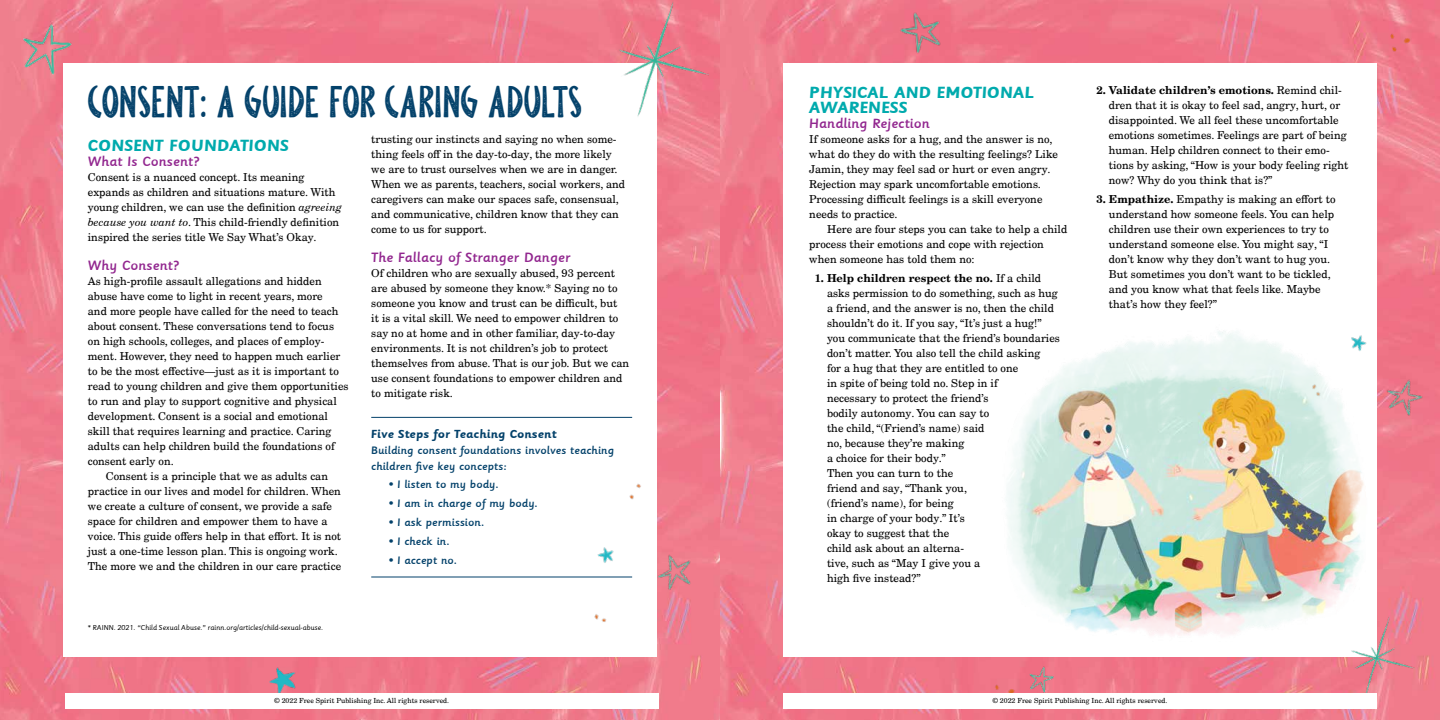
<style>
.page{position:relative;width:1440px;height:720px;background:#fff}
.page>*{position:absolute;margin:0;border:0;box-sizing:border-box;transform-origin:0 0}
.t1{font:45px "Pine Forest Press";color:#03416a}
.t2{font:700 18px/15px "Sassoon Primary";color:#00aaad}
.t3{font:15px "Sassoon Primary Md";color:#92278f}
.t4{font:700 13px "Sassoon Primary";color:#03416a}
.t5{font:12px/16px "Sassoon Primary Md";color:#03416a}
.t6{font:11px/15px "New Century Schlbk LT Pro";color:#000}
.t7{font:8px "Sassoon Primary";color:#000}
.t8{font:7px "New Century Schlbk LT Pro";color:#000}
.s1{font-style:italic}
.s2{font-size:9px}
.s3{font-weight:700}
</style>
<div class="page">
<img style="left:0;top:0;width:1440px;height:720px">
<div style="left:63px;top:63px;width:594px;height:594px;background:#fff"></div>
<div style="left:783px;top:63px;width:594px;height:594px;background:#fff"></div>
<hr style="left:371px;top:417px;width:261px;height:1px;background:#03416a">
<hr style="left:371px;top:576px;width:261px;height:2px;background:#03416a">
<img style="left:550px;top:464px;width:165px;height:181px">
<img style="left:1377px;top:313px;width:63px;height:134px">
<img style="left:20px;top:19px;width:59px;height:57px">
<img style="left:1028px;top:665px;width:30px;height:28px">
<img style="left:891px;top:7px;width:52px;height:51px">
<img style="left:268px;top:665px;width:31px;height:28px">
<img style="left:616px;top:0;width:92px;height:119px">
<img style="left:1349px;top:615px;width:65px;height:84px">
<img style="left:1384px;top:24px;width:34px;height:40px">
<img style="left:988px;top:675px;width:34px;height:40px">
<img style="left:992px;top:320px;width:398px;height:343px">
<div style="left:783px;top:693px;width:594px;height:15px;background:#fff"></div>
<div style="left:65px;top:693px;width:594px;height:15px;background:#fff"></div>
<h1 class="t1" style="left:88px;top:86px;width:495px">CONSENT: A GUIDE FOR CARING ADULTS</h1>
<h2 class="t2" style="left:88px;top:138px;width:203px">CONSENT FOUNDATIONS</h2>
<h3 class="t3" style="left:88px;top:154px;width:113px">What Is Consent?</h3>
<p class="t6" style="left:88px;top:169px;width:256px">Consent is a nuanced concept. Its meaning expands as children and situations mature. With young children, we can use the definition <span class="s1">agreeing because you want to</span>. This child-friendly definition inspired the series title We Say What’s Okay.</p>
<h3 class="t3" style="left:88px;top:257px;width:93px">Why Consent?</h3>
<p class="t6" style="left:88px;top:273px;width:235px">As high-profile assault allegations and hidden</p>
<p class="t6" style="left:88px;top:288px;width:236px">abuse have come to light in recent years, more</p>
<p class="t6" style="left:88px;top:303px;width:252px">and more people have called for the need to teach</p>
<p class="t6" style="left:88px;top:318px;width:248px">about consent. These conversations tend to focus</p>
<p class="t6" style="left:88px;top:333px;width:238px">on high schools, colleges, and places of employ-</p>
<p class="t6" style="left:88px;top:348px;width:254px">ment. However, they need to happen much earlier</p>
<p class="t6" style="left:88px;top:363px;width:252px">to be the most effective—just as it is important to</p>
<p class="t6" style="left:88px;top:378px;width:262px">read to young children and give them opportunities</p>
<p class="t6" style="left:88px;top:393px;width:251px">to run and play to support cognitive and physical</p>
<p class="t6" style="left:88px;top:408px;width:242px">development. Consent is a social and emotional</p>
<p class="t6" style="left:88px;top:423px;width:245px">skill that requires learning and practice. Caring</p>
<p class="t6" style="left:88px;top:438px;width:248px">adults can help children build the foundations of</p>
<p class="t6" style="left:88px;top:453px;width:87px">consent early on.</p>
<p class="t6" style="left:106px;top:468px;width:224px">Consent is a principle that we as adults can</p>
<p class="t6" style="left:88px;top:483px;width:255px">practice in our lives and model for children. When</p>
<p class="t6" style="left:88px;top:498px;width:246px">we create a culture of consent, we provide a safe</p>
<p class="t6" style="left:88px;top:513px;width:241px">space for children and empower them to have a</p>
<p class="t6" style="left:88px;top:528px;width:255px">voice. This guide offers help in that effort. It is not</p>
<p class="t6" style="left:88px;top:543px;width:251px">just a one-time lesson plan. This is ongoing work.</p>
<p class="t6" style="left:88px;top:558px;width:255px">The more we and the children in our care practice</p>
<p class="t7" style="left:88px;top:623px;width:237px">* RAINN. 2021. “Child Sexual Abuse.” rainn.org/articles/child-sexual-abuse.</p>
<p class="t6" style="left:371px;top:132px;width:255px">trusting our instincts and saying no when some&shy;thing feels off in the day-to-day, the more likely we are to trust ourselves when we are in danger.<br>When we as parents, teachers, social workers, and caregivers can make our spaces safe, consensual, and communicative, children know that they can come to us for support.</p>
<h3 class="t3" style="left:371px;top:249px;width:201px">The Fallacy of Stranger Danger</h3>
<p class="t6" style="left:371px;top:265px;width:259px">Of children who are sexually abused, 93 percent are abused by someone they know.* Saying no to someone you know and trust can be difficult, but<br>it is a vital skill. We need to empower children to say no at home and in other familiar, day-to-day environments. It is not children’s job to protect themselves from abuse. That is our job. But we can use consent foundations to empower children and to mitigate risk.</p>
<p class="t4" style="left:371px;top:427px;width:187px">Five Steps for Teaching Consent</p>
<p class="t5" style="left:371px;top:442px;width:244px">Building consent foundations involves teaching children five key concepts:</p>
<p class="t5" style="left:389px;top:477px;width:111px"><span class="s2">•</span> I listen to my body.</p>
<p class="t5" style="left:389px;top:496px;width:150px"><span class="s2">•</span> I am in charge of my body.</p>
<p class="t5" style="left:389px;top:515px;width:96px"><span class="s2">•</span> I ask permission.</p>
<p class="t5" style="left:389px;top:534px;width:62px"><span class="s2">•</span> I check in.</p>
<p class="t5" style="left:389px;top:553px;width:69px"><span class="s2">•</span> I accept no.</p>
<h2 class="t2" style="left:809px;top:85px;width:227px">PHYSICAL AND EMOTIONAL<br>AWARENESS</h2>
<h3 class="t3" style="left:809px;top:115px;width:122px">Handling Rejection</h3>
<p class="t6" style="left:809px;top:131px;width:250px">If someone asks for a hug, and the answer is no, what do they do with the resulting feelings? Like Jamin, they may feel sad or hurt or even angry.<br>Rejection may spark uncomfortable emotions.<br>Processing difficult feelings is a skill everyone needs to practice.</p>
<p class="t6" style="left:809px;top:221px;width:260px;text-indent:18px">Here are four steps you can take to help a child process their emotions and cope with rejection when someone has told them no:</p>
<p class="t6" style="left:827px;top:271px;width:234px;text-indent:-12px"><span class="s3">1. Help children respect the no.</span> If a child asks permission to do something, such as hug a friend, and the answer is no, then the child shouldn’t do it. If you say, “It’s just a hug!” you communicate that the friend’s boundaries don’t matter. You also tell the child asking<br>for a hug that they are entitled to one<br>in spite of being told no. Step in if<br>necessary to protect the friend’s<br>bodily autonomy. You can say to<br>the child, “(Friend’s name) said<br>no, because they’re making<br>a choice for their body.”<br>Then you can turn to the<br>friend and say, “Thank you,<br>(friend’s name), for being<br>in charge of your body.” It’s<br>okay to suggest that the<br>child ask about an alterna-<br>tive, such as “May I give you a<br>high five instead?”</p>
<p class="t6" style="left:1109px;top:82px;width:241px;text-indent:-12px"><span class="s3">2. Validate children’s emotions.</span> Remind chil&shy;dren that it is okay to feel sad, angry, hurt, or disappointed. We all feel these uncomfortable emotions sometimes. Feelings are part of being human. Help children connect to their emo&shy;tions by asking, “How is your body feeling right now? Why do you think that is?”</p>
<p class="t6" style="left:1109px;top:191px;width:228px;text-indent:-12px"><span class="s3">3. Empathize.</span> Empathy is making an effort to understand how someone feels. You can help children use their own experiences to try to understand someone else. You might say, “I don’t know why they don’t want to hug you.<br>But sometimes you don’t want to be tickled, and you know what that feels like. Maybe that’s how they feel?”</p>
<p class="t8" style="left:275px;top:696px;width:176px">© 2022 Free Spirit Publishing Inc. All rights reserved.</p>
<p class="t8" style="left:993px;top:696px;width:176px">© 2022 Free Spirit Publishing Inc. All rights reserved.</p>
</div>
